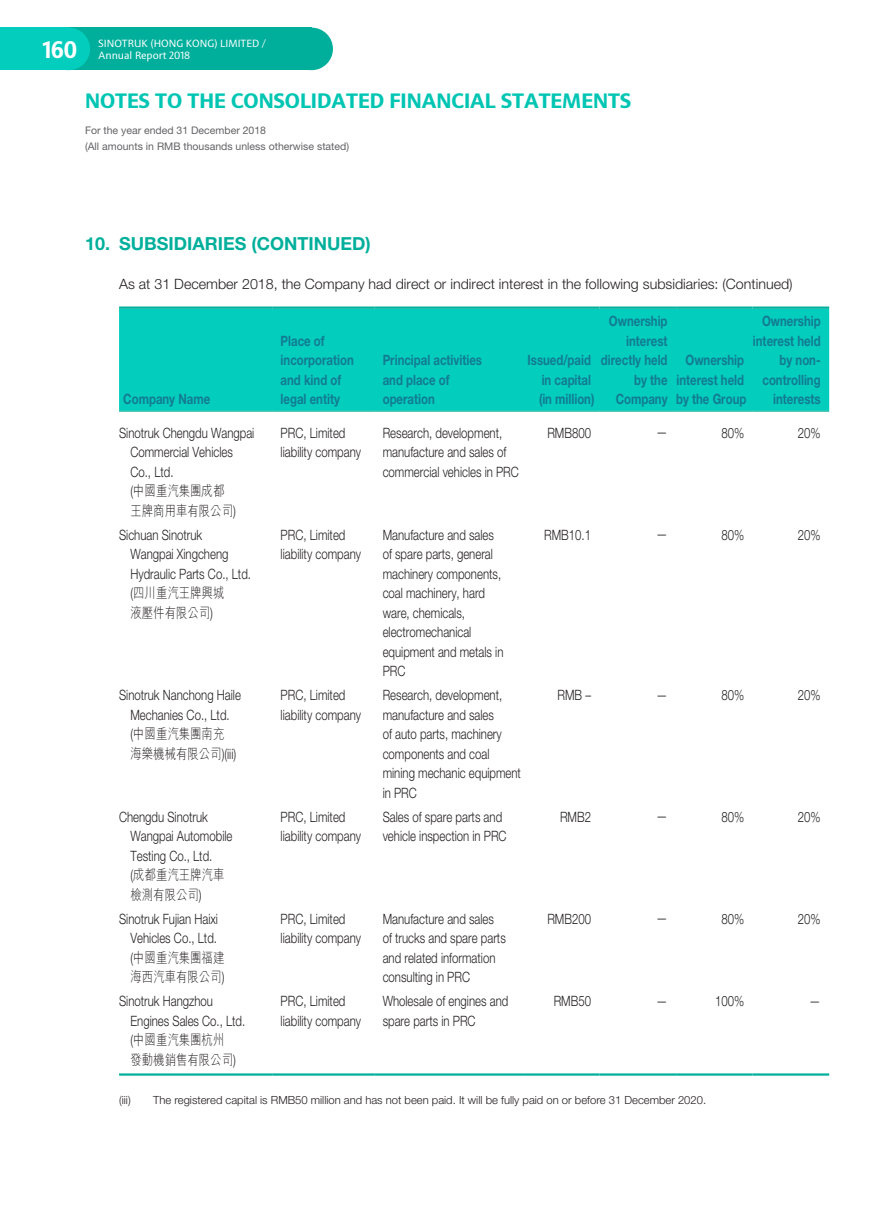
<style>
.page{position:relative;width:893px;height:1212px;background:#fff}
.page>*{position:absolute;margin:0;border:0;box-sizing:border-box;transform-origin:0 0}
.t1{font:700 24px "Sinova Pro";color:#fff;scale:.9 1}
.t2{font:700 21px "Sinova Pro";color:#00c5b3}
._3__標題{font:700 18px "Helvetica Neue LT Std";color:#00af9b}
._1__內文{font:300 14.25px/19.5px "Helvetica Neue LT Std";color:#231f20;scale:.8 1}
._1__內文-2{font:700 14.25px "Helvetica Neue LT Std";color:#137b91;scale:.8 1}
._1__內文-3{font:300 14.25px "M Hei HK";color:#231f20;scale:.8 1}
._1__內文-4{font:300 14.25px "Helvetica Neue LT Std";color:#231f20}
._2__附註內文{font:300 11.25px "Helvetica Neue LT Std";color:#231f20}
.t3{font:10.5px/15px "Helvetica Neue LT Std";color:#636366}
.t4{font:10.5px/12px "Sinova Pro";color:#fff}
.s1{font-family:"Helvetica Neue LT Std"}
</style>
<div class="page">
<div style="left:290px;top:28px;width:43px;height:42px;background:#00af9b;border-radius:50%"></div>
<div style="left:0;top:28px;width:312px;height:42px;background:#00af9b"></div>
<div style="left:48px;top:28px;width:42px;height:42px;background:#03cdbd;border-radius:50%"></div>
<div style="left:0;top:28px;width:69px;height:42px;background:#03cdbd"></div>
<div style="left:119px;top:309px;width:710px;height:102px;background:#03cdbd"></div>
<hr style="left:119px;top:306px;width:153px;height:3px;background:#00af9b">
<hr style="left:272px;top:306px;width:102px;height:3px;background:#00af9b">
<hr style="left:374px;top:306px;width:149px;height:3px;background:#00af9b">
<hr style="left:523px;top:306px;width:77px;height:3px;background:#00af9b">
<hr style="left:600px;top:306px;width:76px;height:3px;background:#00af9b">
<hr style="left:676px;top:306px;width:77px;height:3px;background:#00af9b">
<hr style="left:753px;top:306px;width:76px;height:3px;background:#00af9b">
<hr style="left:119px;top:411px;width:153px;height:1px;background:#00af9b">
<hr style="left:272px;top:411px;width:102px;height:1px;background:#00af9b">
<hr style="left:374px;top:411px;width:149px;height:1px;background:#00af9b">
<hr style="left:523px;top:411px;width:77px;height:1px;background:#00af9b">
<hr style="left:600px;top:411px;width:76px;height:1px;background:#00af9b">
<hr style="left:676px;top:411px;width:77px;height:1px;background:#00af9b">
<hr style="left:753px;top:411px;width:76px;height:1px;background:#00af9b">
<hr style="left:119px;top:1073px;width:153px;height:2px;background:#00af9b">
<hr style="left:272px;top:1073px;width:102px;height:2px;background:#00af9b">
<hr style="left:374px;top:1073px;width:149px;height:2px;background:#00af9b">
<hr style="left:523px;top:1073px;width:77px;height:2px;background:#00af9b">
<hr style="left:600px;top:1073px;width:76px;height:2px;background:#00af9b">
<hr style="left:676px;top:1073px;width:77px;height:2px;background:#00af9b">
<hr style="left:753px;top:1073px;width:76px;height:2px;background:#00af9b">
<h1 class="t1" style="left:43px;top:36px;width:40px">160</h1>
<p class="t4" style="left:99px;top:37px;width:169px">SINOTRUK (HONG KONG) LIMITED /<br>Annual Report 2018</p>
<h2 class="t2" style="left:85px;top:88px;width:548px">NOTES TO THE CONSOLIDATED FINANCIAL STATEMENTS</h2>
<p class="t3" style="left:85px;top:123px;width:266px">For the year ended 31 December 2018<br>(All amounts in RMB thousands unless otherwise stated)</p>
<p class="_3__標題" style="left:85px;top:232px;width:287px">10. SUBSIDIARIES (CONTINUED)</p>
<p class="_1__內文-4" style="left:119px;top:275px;width:675px">As at 31 December 2018, the Company had direct or indirect interest in the following subsidiaries: (Continued)</p>
<p class="_1__內文-2" style="left:123px;top:391px;width:110px">Company Name</p>
<p class="_1__內文" style="left:119px;top:423px;width:171px">Sinotruk Chengdu Wangpai</p>
<p class="_1__內文" style="left:130px;top:442px;width:130px">Commercial Vehicles</p>
<p class="_1__內文" style="left:130px;top:462px;width:55px">Co., Ltd.</p>
<p class="_1__內文-3" style="left:130px;top:484px;width:119px"><span class="s1">(</span>中國重汽集團成都</p>
<p class="_1__內文-3" style="left:130px;top:503px;width:133px">王牌商用車有限公司<span class="s1">)</span></p>
<p class="_1__內文" style="left:119px;top:525px;width:105px">Sichuan Sinotruk</p>
<p class="_1__內文" style="left:130px;top:544px;width:124px">Wangpai Xingcheng</p>
<p class="_1__內文" style="left:130px;top:564px;width:152px">Hydraulic Parts Co., Ltd.</p>
<p class="_1__內文-3" style="left:130px;top:586px;width:119px"><span class="s1">(</span>四川重汽王牌興城</p>
<p class="_1__內文-3" style="left:130px;top:605px;width:105px">液壓件有限公司<span class="s1">)</span></p>
<p class="_1__內文" style="left:119px;top:685px;width:154px">Sinotruk Nanchong Haile</p>
<p class="_1__內文" style="left:130px;top:705px;width:126px">Mechanies Co., Ltd.</p>
<p class="_1__內文-3" style="left:130px;top:727px;width:119px"><span class="s1">(</span>中國重汽集團南充</p>
<p class="_1__內文-3" style="left:130px;top:746px;width:134px">海樂機械有限公司<span class="s1">)(iii)</span></p>
<p class="_1__內文" style="left:119px;top:807px;width:113px">Chengdu Sinotruk</p>
<p class="_1__內文" style="left:130px;top:826px;width:129px">Wangpai Automobile</p>
<p class="_1__內文" style="left:130px;top:846px;width:104px">Testing Co., Ltd.</p>
<p class="_1__內文-3" style="left:130px;top:868px;width:119px"><span class="s1">(</span>成都重汽王牌汽車</p>
<p class="_1__內文-3" style="left:130px;top:887px;width:90px">檢測有限公司<span class="s1">)</span></p>
<p class="_1__內文" style="left:119px;top:909px;width:125px">Sinotruk Fujian Haixi</p>
<p class="_1__內文" style="left:130px;top:928px;width:110px">Vehicles Co., Ltd.</p>
<p class="_1__內文-3" style="left:130px;top:950px;width:119px"><span class="s1">(</span>中國重汽集團福建</p>
<p class="_1__內文-3" style="left:130px;top:970px;width:119px">海西汽車有限公司<span class="s1">)</span></p>
<p class="_1__內文" style="left:119px;top:991px;width:119px">Sinotruk Hangzhou</p>
<p class="_1__內文" style="left:130px;top:1011px;width:145px">Engines Sales Co., Ltd.</p>
<p class="_1__內文-3" style="left:130px;top:1033px;width:119px"><span class="s1">(</span>中國重汽集團杭州</p>
<p class="_1__內文-3" style="left:130px;top:1052px;width:133px">發動機銷售有限公司<span class="s1">)</span></p>
<p class="_1__內文-2" style="left:281px;top:332px;width:57px">Place of</p>
<p class="_1__內文-2" style="left:281px;top:352px;width:93px">incorporation</p>
<p class="_1__內文-2" style="left:281px;top:371px;width:77px">and kind of</p>
<p class="_1__內文-2" style="left:281px;top:391px;width:76px">legal entity</p>
<p class="_1__內文-2" style="left:383px;top:352px;width:126px">Principal activities</p>
<p class="_1__內文-2" style="left:383px;top:371px;width:85px">and place of</p>
<p class="_1__內文-2" style="left:383px;top:391px;width:67px">operation</p>
<p class="_1__內文-2" style="left:609px;top:312px;width:75px">Ownership</p>
<p class="_1__內文-2" style="left:626px;top:332px;width:53px">interest</p>
<p class="_1__內文-2" style="left:601px;top:351px;width:85px">directly held</p>
<p class="_1__內文-2" style="left:634px;top:371px;width:43px">by the</p>
<p class="_1__內文-2" style="left:616px;top:390px;width:66px">Company</p>
<p class="_1__內文-2" style="left:528px;top:352px;width:81px">Issued/paid</p>
<p class="_1__內文-2" style="left:542px;top:371px;width:63px">in capital</p>
<p class="_1__內文-2" style="left:539px;top:390px;width:71px">(in million)</p>
<p class="_1__內文-2" style="left:762px;top:312px;width:75px">Ownership</p>
<p class="_1__內文-2" style="left:753px;top:332px;width:86px">interest held</p>
<p class="_1__內文-2" style="left:779px;top:351px;width:53px">by non-</p>
<p class="_1__內文-2" style="left:762px;top:371px;width:74px">controlling</p>
<p class="_1__內文-2" style="left:773px;top:390px;width:61px">interests</p>
<p class="_1__內文-2" style="left:685px;top:351px;width:75px">Ownership</p>
<p class="_1__內文-2" style="left:676px;top:371px;width:86px">interest held</p>
<p class="_1__內文-2" style="left:676px;top:390px;width:89px">by the Group</p>
<p class="_1__內文" style="left:281px;top:423px;width:102px">PRC, Limited liability company</p>
<p class="_1__內文" style="left:383px;top:423px;width:172px">Research, development, manufacture and sales of commercial vehicles in PRC</p>
<p class="_1__內文" style="left:547px;top:423px;width:56px">RMB800</p>
<p class="_1__內文" style="left:656px;top:422px;width:16px">—</p>
<p class="_1__內文" style="left:721px;top:423px;width:30px">80%</p>
<p class="_1__內文" style="left:798px;top:423px;width:30px">20%</p>
<p class="_1__內文" style="left:281px;top:525px;width:102px">PRC, Limited liability company</p>
<p class="_1__內文" style="left:383px;top:525px;width:152px">Manufacture and sales of spare parts, general machinery components, coal machinery, hard ware, chemicals, electromechanical equipment and metals in<br>PRC</p>
<p class="_1__內文" style="left:544px;top:525px;width:60px">RMB10.1</p>
<p class="_1__內文" style="left:656px;top:524px;width:16px">—</p>
<p class="_1__內文" style="left:721px;top:525px;width:30px">80%</p>
<p class="_1__內文" style="left:798px;top:525px;width:30px">20%</p>
<p class="_1__內文" style="left:281px;top:685px;width:102px">PRC, Limited liability company</p>
<p class="_1__內文" style="left:383px;top:685px;width:174px">Research, development, manufacture and sales<br>of auto parts, machinery components and coal mining mechanic equipment in PRC</p>
<p class="_1__內文" style="left:557px;top:685px;width:43px">RMB –</p>
<p class="_1__內文" style="left:656px;top:684px;width:16px">—</p>
<p class="_1__內文" style="left:721px;top:685px;width:30px">80%</p>
<p class="_1__內文" style="left:798px;top:685px;width:30px">20%</p>
<p class="_1__內文" style="left:281px;top:807px;width:102px">PRC, Limited liability company</p>
<p class="_1__內文" style="left:383px;top:807px;width:156px">Sales of spare parts and vehicle inspection in PRC</p>
<p class="_1__內文" style="left:560px;top:807px;width:40px">RMB2</p>
<p class="_1__內文" style="left:656px;top:806px;width:16px">—</p>
<p class="_1__內文" style="left:721px;top:807px;width:30px">80%</p>
<p class="_1__內文" style="left:798px;top:807px;width:30px">20%</p>
<p class="_1__內文" style="left:281px;top:909px;width:102px">PRC, Limited liability company</p>
<p class="_1__內文" style="left:383px;top:909px;width:155px">Manufacture and sales of trucks and spare parts and related information consulting in PRC</p>
<p class="_1__內文" style="left:547px;top:909px;width:56px">RMB200</p>
<p class="_1__內文" style="left:656px;top:908px;width:16px">—</p>
<p class="_1__內文" style="left:721px;top:909px;width:30px">80%</p>
<p class="_1__內文" style="left:798px;top:909px;width:30px">20%</p>
<p class="_1__內文" style="left:281px;top:991px;width:102px">PRC, Limited liability company</p>
<p class="_1__內文" style="left:383px;top:991px;width:159px">Wholesale of engines and spare parts in PRC</p>
<p class="_1__內文" style="left:554px;top:991px;width:48px">RMB50</p>
<p class="_1__內文" style="left:656px;top:990px;width:16px">—</p>
<p class="_1__內文" style="left:715px;top:991px;width:38px">100%</p>
<p class="_1__內文" style="left:809px;top:990px;width:16px">—</p>
<p class="_2__附註內文" style="left:119px;top:1092px;width:13px">(iii)</p>
<p class="_2__附註內文" style="left:153px;top:1092px;width:555px">The registered capital is RMB50 million and has not been paid. It will be fully paid on or before 31 December 2020.</p>
</div>
